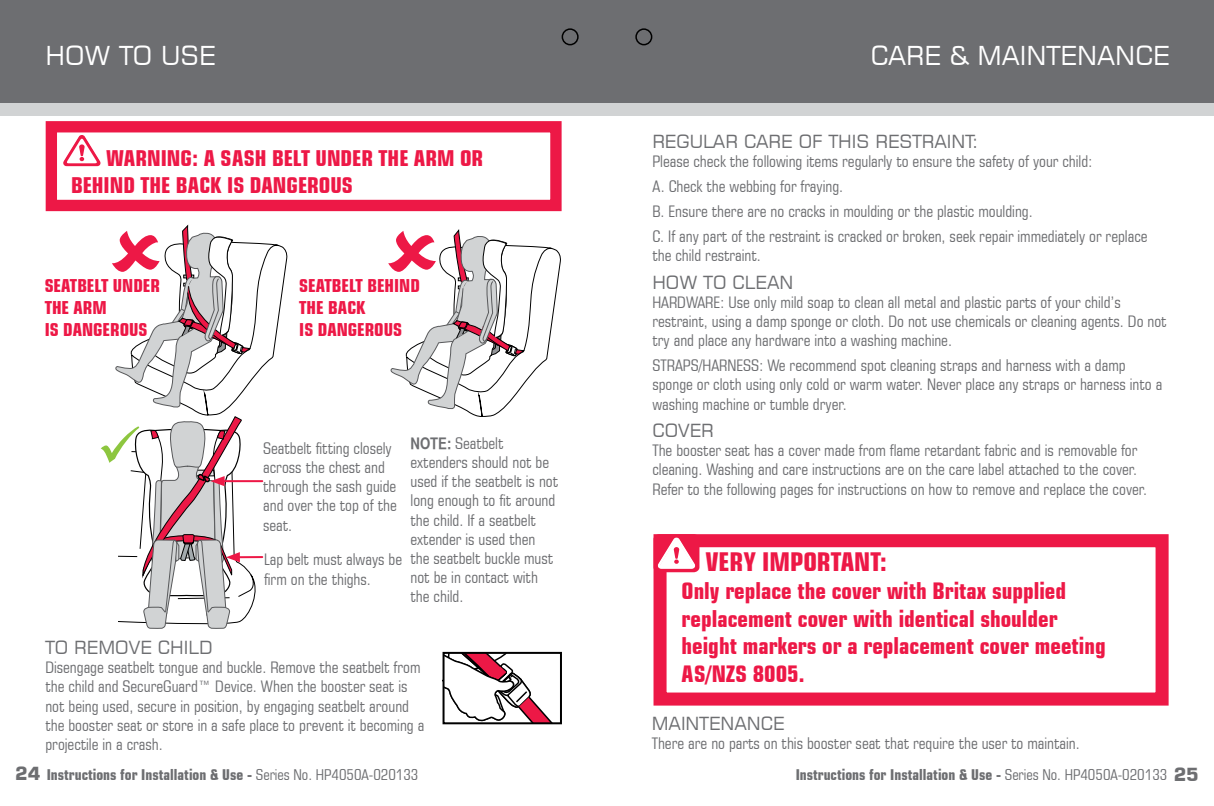
<style>
.page{position:relative;width:1214px;height:806px;background:#fff}
.page>*{position:absolute;margin:0;border:0;box-sizing:border-box;transform-origin:0 0}
.t1{font:26px "Square 721 BT";color:#fff}
.t2{font:700 condensed 26px "Square 721 BT";color:#ed1846}
.t3{font:700 condensed 23px/27.6px "Square 721 BT";color:#ed1846}
.t4{font:700 condensed 22px/26.4px "Square 721 BT";color:#ed1846}
.t5{font:18px "Square 721 BT";color:#6d6e71}
.t6{font:700 condensed 18px/21.6px "Square 721 BT";color:#ed1846}
.t7{font:condensed 16px/19.2px "Square 721 BT";color:#6d6e71}
.t8{font:700 condensed 15px "Square 721 BT";color:#6d6e71}
.s1{font-family:"Helvetica CY Bold";font-stretch:normal}
.s2{font-stretch:normal;font-size:18px}
.s3{font-weight:400}
</style>
<div class="page">
<div style="left:0;top:0;width:1213px;height:103px;background:#6d6e71"></div>
<div style="left:561px;top:28px;width:17px;height:17px;border:2px solid #000;border-radius:50%"></div>
<div style="left:635px;top:28px;width:17px;height:17px;border:2px solid #000;border-radius:50%"></div>
<div style="left:0;top:103px;width:1213px;height:13px;background:#d1d3d4"></div>
<div style="left:653px;top:534px;width:515px;height:171px;background:#fff;border:13px solid #ed1846"></div>
<div style="left:653px;top:534px;width:46px;height:38px;background:#ed1846;border-radius:5px"></div>
<svg style="left:657px;top:537px;width:39px;height:32px"></svg>
<div style="left:46px;top:121px;width:515px;height:90px;border:11px solid #ed1846"></div>
<svg style="left:63px;top:135px;width:38px;height:32px"></svg>
<svg style="left:445px;top:654px;width:105px;height:66px"></svg>
<div style="left:442px;top:651px;width:120px;height:72px;border:2px solid #000"></div>
<svg style="left:388px;top:230px;width:173px;height:187px"></svg>
<svg style="left:101px;top:226px;width:187px;height:403px"></svg>
<h1 class="t1" style="left:45px;top:39px;width:172px">HOW TO USE</h1>
<h3 class="t4" style="left:71px;top:145px;width:414px;text-indent:35px">WARNING: A SASH BELT UNDER THE ARM OR<br>BEHIND THE BACK IS DANGEROUS</h3>
<p class="t6" style="left:45px;top:275px;width:117px">SEATBELT UNDER<br>THE ARM<br>IS DANGEROUS</p>
<p class="t6" style="left:299px;top:275px;width:122px">SEATBELT BEHIND<br>THE BACK<br>IS DANGEROUS</p>
<p class="t7" style="left:263px;top:438px;width:135px">Seatbelt fitting closely across the chest and through the sash guide and over the top of the seat.</p>
<p class="t7" style="left:264px;top:549px;width:140px">Lap belt must always be firm on the thighs.</p>
<p class="t7" style="left:410px;top:433px;width:149px"><span class="s1">NOTE:</span> Seatbelt extenders should not be used if the seatbelt is not long enough to fit around the child. If a seatbelt extender is used then the seatbelt buckle must not be in contact with the child.</p>
<p class="t5" style="left:45px;top:635px;width:169px">TO REMOVE CHILD</p>
<p class="t7" style="left:45px;top:657px;width:380px">Disengage seatbelt tongue and buckle. Remove the seatbelt from the child and SecureGuard™ Device. When the booster seat is not being used, secure in position, by engaging seatbelt around the booster seat or store in a safe place to prevent it becoming a projectile in a crash.</p>
<h1 class="t1" style="left:870px;top:39px;width:300px">CARE &amp; MAINTENANCE</h1>
<p class="t5" style="left:652px;top:130px;width:327px">REGULAR CARE OF THIS RESTRAINT:</p>
<p class="t7" style="left:652px;top:149px;width:496px;line-height:24.8px">Please check the following items regularly to ensure the safety of your child:<br>A. Check the webbing for fraying.<br>B. Ensure there are no cracks in moulding or the plastic moulding.<br>C. If any part of the restraint is cracked or broken, seek repair immediately or replace</p>
<p class="t7" style="left:652px;top:246px;width:110px">the child restraint.</p>
<p class="t5" style="left:652px;top:270px;width:143px">HOW TO CLEAN</p>
<p class="t7" style="left:652px;top:292px;width:516px">HARDWARE: Use only mild soap to clean all metal and plastic parts of your child’s restraint, using a damp sponge or cloth. Do not use chemicals or cleaning agents. Do not try and place any hardware into a washing machine.</p>
<p class="t7" style="left:652px;top:355px;width:511px">STRAPS/HARNESS: We recommend spot cleaning straps and harness with a damp sponge or cloth using only cold or warm water. Never place any straps or harness into a washing machine or tumble dryer.</p>
<p class="t5" style="left:652px;top:419px;width:63px">COVER</p>
<p class="t7" style="left:652px;top:440px;width:496px">The booster seat has a cover made from flame retardant fabric and is removable for cleaning. Washing and care instructions are on the care label attached to the cover.<br>Refer to the following pages for instructions on how to remove and replace the cover.</p>
<h1 class="t2" style="left:705px;top:546px;width:183px">VERY IMPORTANT:</h1>
<h2 class="t3" style="left:681px;top:576px;width:425px">Only replace the cover with Britax supplied replacement cover with identical shoulder height markers or a replacement cover meeting AS/NZS 8005.</h2>
<p class="t5" style="left:651px;top:711px;width:134px">MAINTENANCE</p>
<p class="t7" style="left:651px;top:733px;width:429px">There are no parts on this booster seat that require the user to maintain.</p>
<p class="t8" style="left:15px;top:765px;width:404px"><span class="s2">24</span> Instructions for Installation &amp; Use - <span class="s3">Series No. HP4050A-020133</span></p>
<p class="t8" style="left:795px;top:765px;width:404px">Instructions for Installation &amp; Use - <span class="s3">Series No. HP4050A-020133</span> <span class="s2">25</span></p>
</div>
